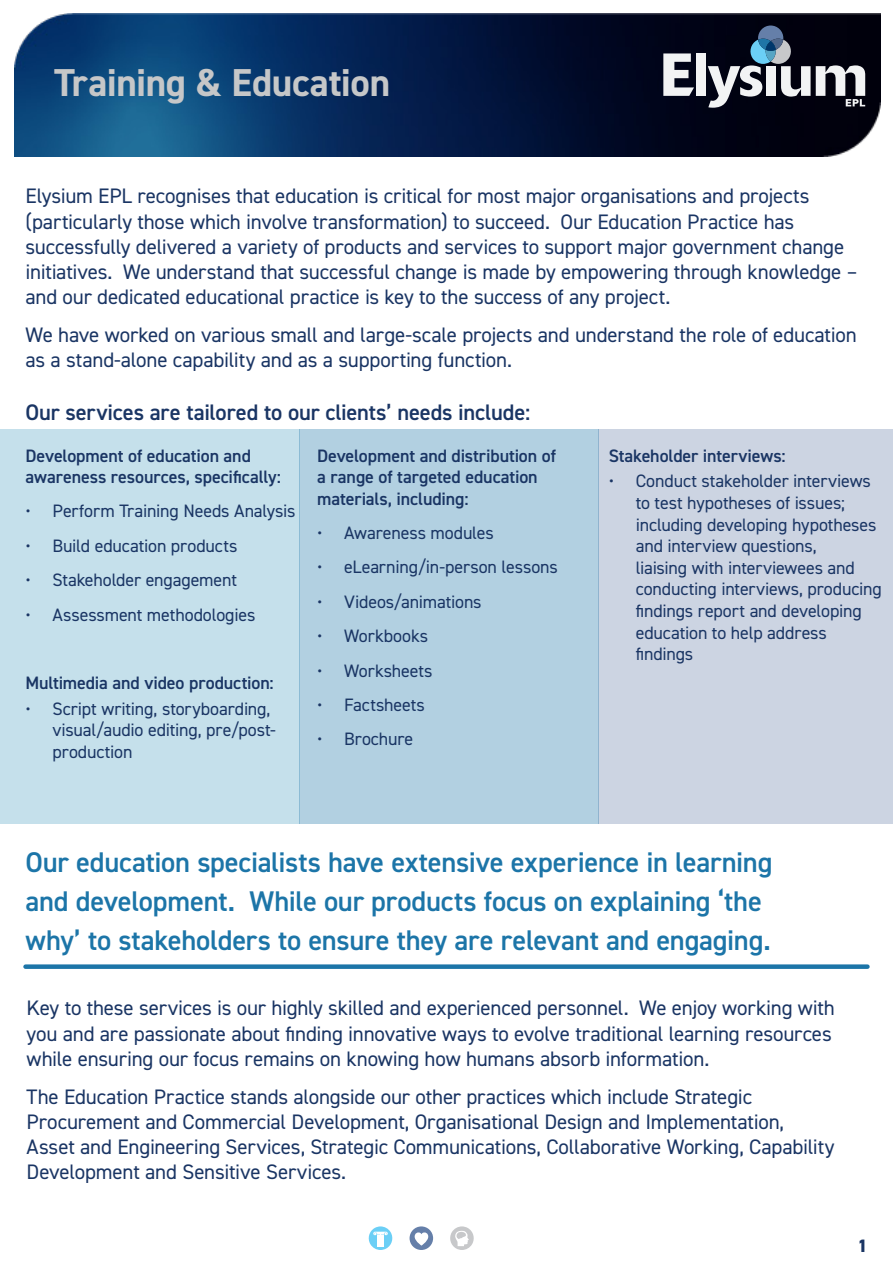
<style>
.page{position:relative;width:893px;height:1263px;background:#fff}
.page>*{position:absolute;margin:0;border:0;box-sizing:border-box;transform-origin:0 0}
.Title_Style_h1{font:700 39px "DIN2014";letter-spacing:-.01em;color:#c6c7c8}
.PullQuote_style{font:600 28.5px/39px "DIN2014";letter-spacing:-.01em;color:#1c75a8}
.BodyCopy_Style_P{font:600 22.5px "DIN2014";letter-spacing:-.005em;color:#1a3564}
.BodyCopy_Style_P-2{font:21px/25.2px "DIN2014";letter-spacing:-.01em;color:#1a3564}
.t1{font:18px/21.6px "DIN2014";letter-spacing:-.01em;color:#1a3564}
.BodyCopy_Style_P-3{font:600 18px/21.6px "DIN2014";letter-spacing:-.005em;color:#1a3564}
.t2{font:800 18px "DIN2014";color:#1a3564}
</style>
<div class="page">
<img style="left:15px;top:14px;width:866px;height:142px">
<div style="left:0;top:429px;width:299px;height:395px;background:#c5e0eb"></div>
<div style="left:598px;top:429px;width:295px;height:395px;background:#ccd4e2"></div>
<div style="left:299px;top:429px;width:299px;height:395px;background:#b2d0e1"></div>
<div style="left:26px;top:964px;width:841px;height:5px;background:#1c75a8"></div>
<svg style="left:663px;top:53px;width:31px;height:43px"></svg>
<div style="left:696px;top:53px;width:10px;height:43px;background:#f2f3f4"></div>
<svg style="left:708px;top:26px;width:157px;height:82px"></svg>
<div style="left:410px;top:1226px;width:23px;height:24px;background:#657fa9;border-radius:50%"></div>
<svg style="left:414px;top:1232px;width:14px;height:13px"></svg>
<svg style="left:369px;top:1226px;width:24px;height:24px"></svg>
<svg style="left:450px;top:1226px;width:24px;height:24px"></svg>
<p class="Title_Style_h1" style="left:54px;top:56px;width:338px">Training &amp; Education</p>
<p class="BodyCopy_Style_P-2" style="left:26px;top:183px;width:833px">Elysium EPL recognises that education is critical for most major organisations and projects (particularly those which involve transformation) to succeed. Our Education Practice has successfully delivered a variety of products and services to support major government change initiatives. We understand that successful change is made by empowering through knowledge – and our dedicated educational practice is key to the success of any project.</p>
<p class="BodyCopy_Style_P-2" style="left:26px;top:322px;width:833px">We have worked on various small and large-scale projects and understand the role of education as a stand-alone capability and as a supporting function.</p>
<p class="BodyCopy_Style_P" style="left:26px;top:397px;width:506px">Our services are tailored to our clients’ needs include:</p>
<p class="BodyCopy_Style_P-3" style="left:26px;top:444px;width:257px">Development of education and awareness resources, specifically:</p>
<p class="t1" style="left:26px;top:500px;width:272px">• Perform Training Needs Analysis</p>
<p class="t1" style="left:26px;top:534px;width:213px">• Build education products</p>
<p class="t1" style="left:26px;top:569px;width:213px">• Stakeholder engagement</p>
<p class="t1" style="left:26px;top:603px;width:231px">• Assessment methodologies</p>
<p class="BodyCopy_Style_P-3" style="left:26px;top:671px;width:250px">Multimedia and video production:</p>
<p class="t1" style="left:53px;top:697px;width:225px;text-indent:-27px">• Script writing, storyboarding, visual/audio editing, pre/post&shy;production</p>
<p class="BodyCopy_Style_P-3" style="left:317px;top:444px;width:240px">Development and distribution of a range of targeted education materials, including:</p>
<p class="t1" style="left:317px;top:522px;width:178px">• Awareness modules</p>
<p class="t1" style="left:317px;top:556px;width:242px">• eLearning/in-person lessons</p>
<p class="t1" style="left:317px;top:590px;width:166px">• Videos/animations</p>
<p class="t1" style="left:317px;top:625px;width:112px">• Workbooks</p>
<p class="t1" style="left:317px;top:659px;width:117px">• Worksheets</p>
<p class="t1" style="left:317px;top:693px;width:109px">• Factsheets</p>
<p class="t1" style="left:317px;top:728px;width:98px">• Brochure</p>
<p class="BodyCopy_Style_P-3" style="left:609px;top:444px;width:179px">Stakeholder interviews:</p>
<p class="t1" style="left:636px;top:470px;width:248px;text-indent:-27px">• Conduct stakeholder interviews to test hypotheses of issues; including developing hypotheses and interview questions,<br>liaising with interviewees and conducting interviews, producing findings report and developing education to help address findings</p>
<p class="PullQuote_style" style="left:26px;top:842px;width:748px">Our education specialists have extensive experience in learning and development. While our products focus on explaining ‘the why’ to stakeholders to ensure they are relevant and engaging.</p>
<p class="BodyCopy_Style_P-2" style="left:27px;top:995px;width:810px">Key to these services is our highly skilled and experienced personnel. We enjoy working with you and are passionate about finding innovative ways to evolve traditional learning resources while ensuring our focus remains on knowing how humans absorb information.</p>
<p class="BodyCopy_Style_P-2" style="left:27px;top:1083px;width:809px">The Education Practice stands alongside our other practices which include Strategic Procurement and Commercial Development, Organisational Design and Implementation, Asset and Engineering Services, Strategic Communications, Collaborative Working, Capability Development and Sensitive Services.</p>
<p class="t2" style="left:857px;top:1233px;width:12px">1</p>
</div>
